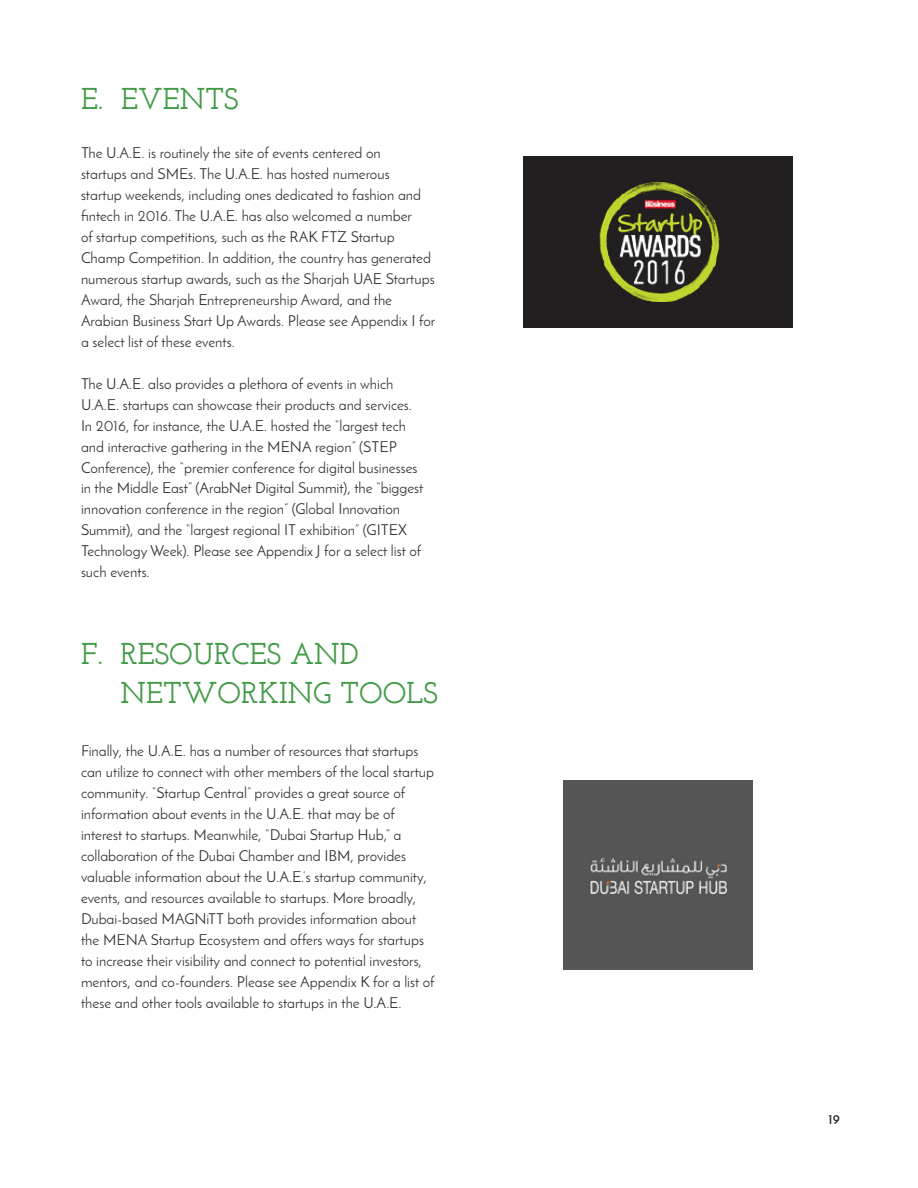
<style>
.page{position:relative;width:918px;height:1188px;background:#fff}
.page>*{position:absolute;margin:0;border:0;box-sizing:border-box;transform-origin:0 0}
.t1{font:600 30px/39px "Josefin Slab";color:#419a45}
.t2{font:15px/21px "Josefin Sans";color:#2f2e2e}
.t3{font:700 13.5px "Josefin Sans";color:#2f2e2e}
</style>
<div class="page">
<div style="left:564px;top:780px;width:189px;height:189px;background:#565656"></div>
<div style="left:523px;top:156px;width:270px;height:172px;background:#221f20"></div>
<img style="left:599px;top:182px;width:121px;height:120px">
<h1 class="t1" style="left:81px;top:79px;width:159px">E. EVENTS</h1>
<p class="t2" style="left:81px;top:142px;width:356px">The U.A.E. is routinely the site of events centered on<br>startups and SMEs. The U.A.E. has hosted numerous<br>startup weekends, including ones dedicated to fashion and fintech in 2016. The U.A.E. has also welcomed a number<br>of startup competitions, such as the RAK FTZ Startup Champ Competition. In addition, the country has generated numerous startup awards, such as the Sharjah UAE Startups Award, the Sharjah Entrepreneurship Award, and the Arabian Business Start Up Awards. Please see Appendix I for a select list of these events.</p>
<p class="t2" style="left:81px;top:373px;width:344px">The U.A.E. also provides a plethora of events in which U.A.E. startups can showcase their products and services.<br>In 2016, for instance, the U.A.E. hosted the “largest tech and interactive gathering in the MENA region” (STEP Conference), the “premier conference for digital businesses in the Middle East” (ArabNet Digital Summit), the “biggest innovation conference in the region” (Global Innovation Summit), and the “largest regional IT exhibition” (GITEX Technology Week). Please see Appendix J for a select list of such events.</p>
<h1 class="t1" style="left:121px;top:634px;width:319px;text-indent:-40px">F. RESOURCES AND<br>NETWORKING TOOLS</h1>
<p class="t2" style="left:81px;top:740px;width:355px">Finally, the U.A.E. has a number of resources that startups can utilize to connect with other members of the local startup community. “Startup Central” provides a great source of information about events in the U.A.E. that may be of interest to startups. Meanwhile, “Dubai Startup Hub,” a collaboration of the Dubai Chamber and IBM, provides valuable information about the U.A.E.’s startup community, events, and resources available to startups. More broadly, Dubai-based MAGNiTT both provides information about the MENA Startup Ecosystem and offers ways for startups to increase their visibility and connect to potential investors, mentors, and co-founders. Please see Appendix K for a list of these and other tools available to startups in the U.A.E.</p>
<p class="t3" style="left:828px;top:1110px;width:13px">19</p>
</div>
